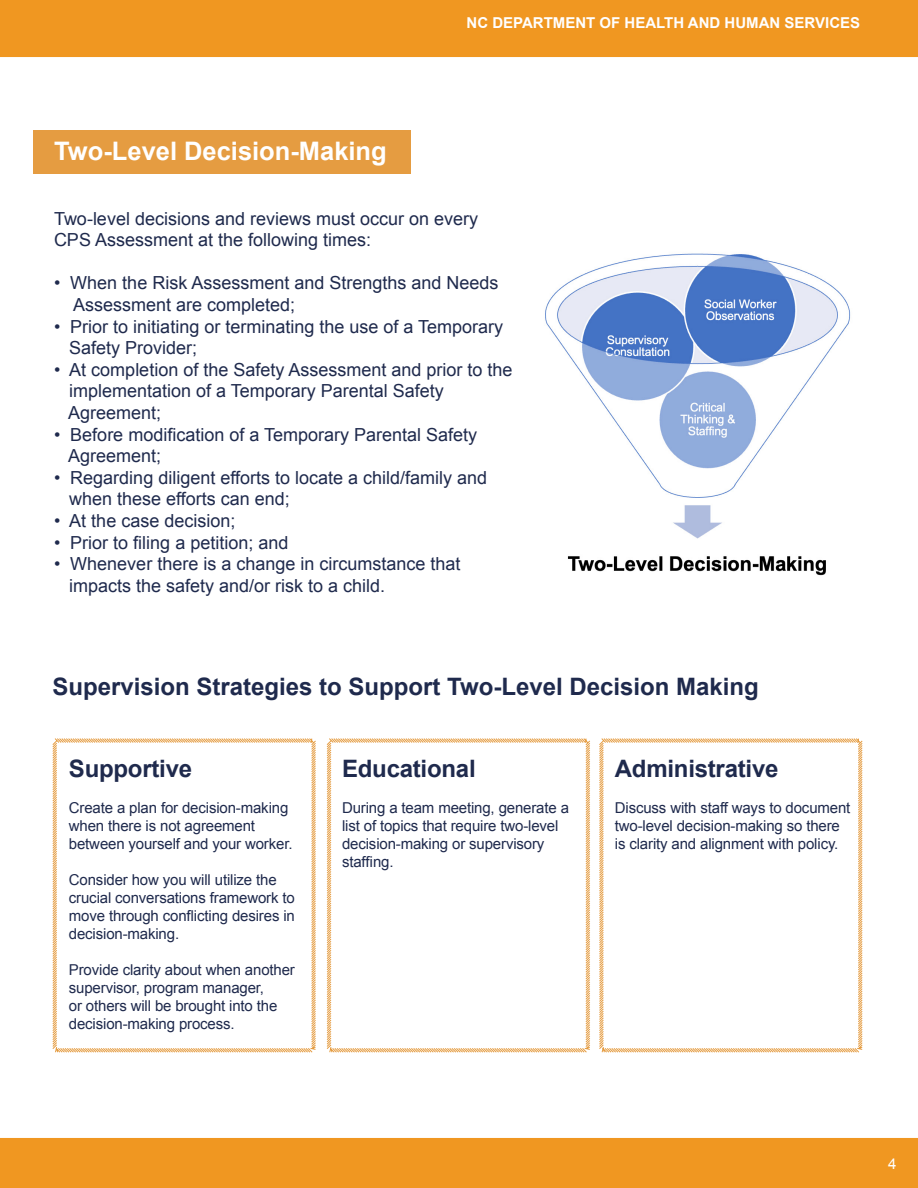
<style>
.page{position:relative;width:918px;height:1188px;background:#fff}
.page>*{position:absolute;margin:0;border:0;box-sizing:border-box;transform-origin:0 0}
.t1{font:700 25.5px "Arial";color:#fff}
.t2{font:700 24px "Arial";color:#1f2a4d}
.t3{font:18px/21.6px "Arial";color:#1f2a4d}
.t4{font:15px/18px "Arial";letter-spacing:-.01em;color:#1f2a4d}
.t5{font:700 15px "Arial";color:#fff}
.t6{font:15px "Arial";color:#fff}
</style>
<div class="page">
<img style="left:0;top:0;width:918px;height:1188px">
<div style="left:33px;top:130px;width:377px;height:44px;background:#e59c41"></div>
<svg style="left:52px;top:737px;width:265px;height:316px"></svg>
<svg style="left:326px;top:737px;width:265px;height:316px"></svg>
<svg style="left:598px;top:737px;width:265px;height:316px"></svg>
<img style="left:540px;top:243px;width:324px;height:363px">
<h1 class="t1" style="left:54px;top:135px;width:334px">Two-Level Decision-Making</h1>
<p class="t5" style="left:467px;top:13px;width:395px">NC DEPARTMENT OF HEALTH AND HUMAN SERVICES</p>
<p class="t3" style="left:54px;top:208px;width:426px">Two-level decisions and reviews must occur on every<br>CPS Assessment at the following times:</p>
<p class="t3" style="left:73px;top:272px;width:427px;text-indent:-19px">• When the Risk Assessment and Strengths and Needs<br>Assessment are completed;</p>
<p class="t3" style="left:69px;top:316px;width:436px;text-indent:-15px">• Prior to initiating or terminating the use of a Temporary<br>Safety Provider;</p>
<p class="t3" style="left:68px;top:359px;width:446px;text-indent:-14px">• At completion of the Safety Assessment and prior to the implementation of a Temporary Parental Safety<br>Agreement;</p>
<p class="t3" style="left:68px;top:424px;width:411px;text-indent:-14px">• Before modification of a Temporary Parental Safety<br>Agreement;</p>
<p class="t3" style="left:69px;top:467px;width:420px;text-indent:-15px">• Regarding diligent efforts to locate a child/family and when these efforts can end;</p>
<p class="t3" style="left:54px;top:510px;width:183px">• At the case decision;</p>
<p class="t3" style="left:54px;top:532px;width:236px">• Prior to filing a petition; and</p>
<p class="t3" style="left:69px;top:553px;width:393px;text-indent:-15px">• Whenever there is a change in circumstance that impacts the safety and/or risk to a child.</p>
<h2 class="t2" style="left:52px;top:671px;width:708px">Supervision Strategies to Support Two-Level Decision Making</h2>
<h2 class="t2" style="left:69px;top:753px;width:125px">Supportive</h2>
<p class="t4" style="left:69px;top:799px;width:225px">Create a plan for decision-making when there is not agreement between yourself and your worker.</p>
<p class="t4" style="left:69px;top:871px;width:227px">Consider how you will utilize the crucial conversations framework to move through conflicting desires in decision-making.</p>
<p class="t4" style="left:69px;top:961px;width:227px">Provide clarity about when another supervisor, program manager,<br>or others will be brought into the decision-making process.</p>
<h2 class="t2" style="left:342px;top:753px;width:135px">Educational</h2>
<p class="t4" style="left:342px;top:799px;width:228px">During a team meeting, generate a list of topics that require two-level decision-making or supervisory staffing.</p>
<h2 class="t2" style="left:615px;top:753px;width:165px">Administrative</h2>
<p class="t4" style="left:615px;top:799px;width:237px">Discuss with staff ways to document two-level decision-making so there is clarity and alignment with policy.</p>
<p class="t6" style="left:888px;top:1154px;width:10px">4</p>
</div>
